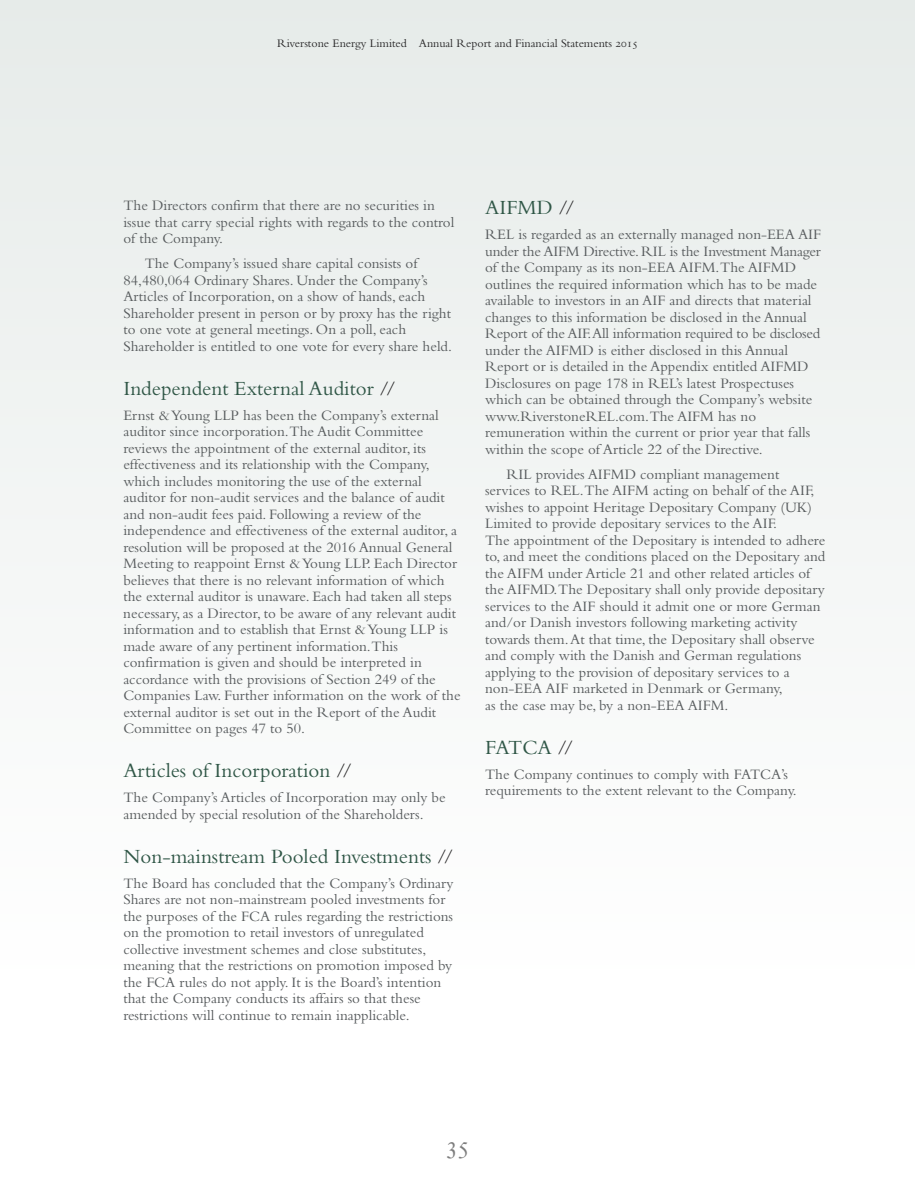
<style>
.page{position:relative;width:915px;height:1191px;background:#fff}
.page>*{position:absolute;margin:0;border:0;box-sizing:border-box;transform-origin:0 0}
.t1{font:21px "Bembo";color:#2f5646}
.t2{font:15px/16.5px "Bembo";color:#575b5d}
.t3{font:12px "Bembo";color:#272627}
.s1{color:#272627}
</style>
<div class="page">
<div style="left:0;top:0;width:914px;height:982px;background:#f3f5f4"></div>
<svg style="left:615px;top:42px;width:21px;height:7px"></svg>
<p class="t3" style="left:277px;top:39px;width:336px">Riverstone Energy Limited Annual Report and Financial Statements</p>
<p class="t2" style="left:123px;top:198px;width:332px">The Directors confirm that there are no securities in issue that carry special rights with regards to the control of the Company.</p>
<p class="t2" style="left:123px;top:256px;width:330px;text-indent:21px">The Company’s issued share capital consists of 84,480,064 Ordinary Shares. Under the Company’s Articles of Incorporation, on a show of hands, each Shareholder present in person or by proxy has the right to one vote at general meetings. On a poll, each Shareholder is entitled to one vote for every share held.</p>
<h1 class="t1" style="left:123px;top:381px;width:274px">Independent External Auditor <span class="s1">//</span></h1>
<p class="t2" style="left:123px;top:408px;width:338px">Ernst &amp; Young LLP has been the Company’s external auditor since incorporation.The Audit Committee reviews the appointment of the external auditor, its effectiveness and its relationship with the Company, which includes monitoring the use of the external auditor for non-audit services and the balance of audit and non-audit fees paid. Following a review of the independence and effectiveness of the external auditor, a resolution will be proposed at the 2016 Annual General Meeting to reappoint Ernst &amp; Young LLP. Each Director believes that there is no relevant information of which the external auditor is unaware. Each had taken all steps necessary, as a Director, to be aware of any relevant audit information and to establish that Ernst &amp; Young LLP is made aware of any pertinent information.This confirmation is given and should be interpreted in accordance with the provisions of Section 249 of the Companies Law. Further information on the work of the external auditor is set out in the Report of the Audit Committee on pages 47 to 50.</p>
<h1 class="t1" style="left:123px;top:763px;width:230px">Articles of Incorporation <span class="s1">//</span></h1>
<p class="t2" style="left:123px;top:790px;width:323px">The Company’s Articles of Incorporation may only be amended by special resolution of the Shareholders.</p>
<h1 class="t1" style="left:123px;top:849px;width:331px">Non-mainstream Pooled Investments <span class="s1">//</span></h1>
<p class="t2" style="left:123px;top:876px;width:332px">The Board has concluded that the Company’s Ordinary Shares are not non-mainstream pooled investments for the purposes of the FCA rules regarding the restrictions on the promotion to retail investors of unregulated collective investment schemes and close substitutes, meaning that the restrictions on promotion imposed by the FCA rules do not apply. It is the Board’s intention that the Company conducts its affairs so that these restrictions will continue to remain inapplicable.</p>
<h1 class="t1" style="left:485px;top:200px;width:91px">AIFMD <span class="s1">//</span></h1>
<p class="t2" style="left:485px;top:228px;width:337px">REL is regarded as an externally managed non-EEA AIF under the AIFM Directive. RIL is the Investment Manager of the Company as its non-EEA AIFM.The AIFMD outlines the required information which has to be made available to investors in an AIF and directs that material changes to this information be disclosed in the Annual Report of the AIF. All information required to be disclosed under the AIFMD is either disclosed in this Annual Report or is detailed in the Appendix entitled AIFMD Disclosures on page 178 in REL’s latest Prospectuses which can be obtained through the Company’s website www.RiverstoneREL.com.The AIFM has no remuneration within the current or prior year that falls within the scope of Article 22 of the Directive.</p>
<p class="t2" style="left:485px;top:467px;width:341px;text-indent:21px">RIL provides AIFMD compliant management services to REL.The AIFM acting on behalf of the AIF, wishes to appoint Heritage Depositary Company (UK)<br>Limited to provide depositary services to the AIF.<br>The appointment of the Depositary is intended to adhere to, and meet the conditions placed on the Depositary and the AIFM under Article 21 and other related articles of the AIFMD.The Depositary shall only provide depositary services to the AIF should it admit one or more German and/or Danish investors following marketing activity towards them. At that time, the Depositary shall observe and comply with the Danish and German regulations applying to the provision of depositary services to a non-EEA AIF marketed in Denmark or Germany,<br>as the case may be, by a non-EEA AIFM.</p>
<h1 class="t1" style="left:485px;top:740px;width:90px">FATCA <span class="s1">//</span></h1>
<p class="t2" style="left:485px;top:767px;width:313px">The Company continues to comply with FATCA’s requirements to the extent relevant to the Company.</p>
</div>
